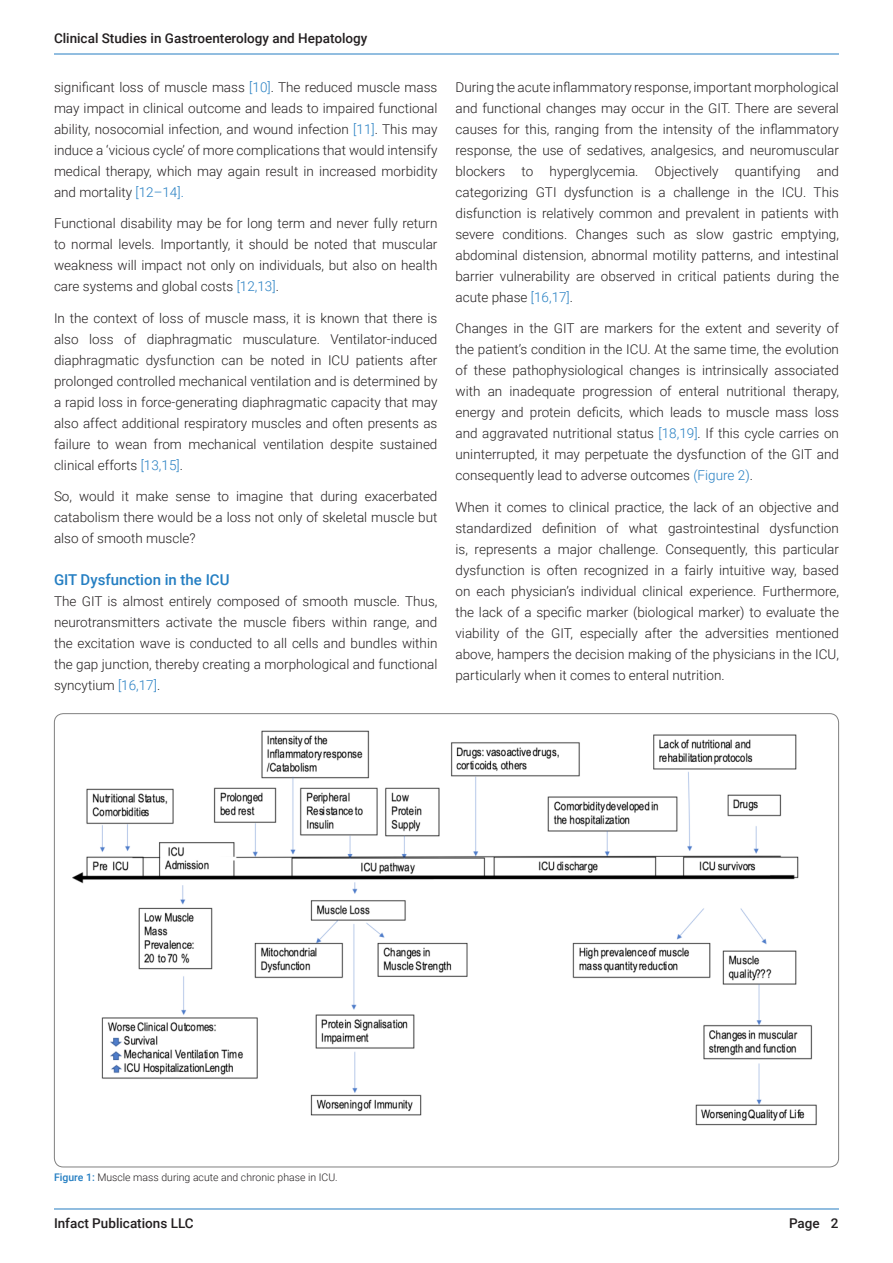
<style>
.page{position:relative;width:893px;height:1263px;background:#fff}
.page>*{position:absolute;margin:0;border:0;box-sizing:border-box;transform-origin:0 0}
.H1_Side_heading{font:500 15px "Roboto";color:#247ec2}
.Text__7{font:300 13.5px/21px "Roboto";color:#231f20;text-align:justify}
.Text_part{font:300 13.5px/21px "Roboto";color:#231f20;text-align:justify}
.t1{font:500 13.5px "Roboto";color:#231f20}
.figure_text{font:300 10.5px "Roboto";color:#231f20}
.s1{color:#247ec2}
.s2{font-weight:500;color:#247ec2}
</style>
<div class="page">
<img style="left:72px;top:730px;width:745px;height:396px">
<hr style="left:54px;top:54px;width:785px;height:1px;background:#267dc2">
<hr style="left:54px;top:1208px;width:785px;height:1px;background:#267dc2">
<p class="t1" style="left:54px;top:29px;width:315px">Clinical Studies in Gastroenterology and Hepatology</p>
<p class="Text_part" style="left:54px;top:76px;width:385px">significant loss of muscle mass <span class="s1">[10]</span>. The reduced muscle mass may impact in clinical outcome and leads to impaired functional ability, nosocomial infection, and wound infection <span class="s1">[11]</span>. This may induce a ‘vicious cycle’ of more complications that would intensify medical therapy, which may again result in increased morbidity and mortality <span class="s1">[12–14].</span></p>
<p class="Text__7" style="left:54px;top:212px;width:385px">Functional disability may be for long term and never fully return to normal levels. Importantly, it should be noted that muscular weakness will impact not only on individuals, but also on health care systems and global costs <span class="s1">[12,13]</span>.</p>
<p class="Text__7" style="left:54px;top:307px;width:385px">In the context of loss of muscle mass, it is known that there is also loss of diaphragmatic musculature. Ventilator‐induced diaphragmatic dysfunction can be noted in ICU patients after prolonged controlled mechanical ventilation and is determined by a rapid loss in force‐generating diaphragmatic capacity that may also affect additional respiratory muscles and often presents as failure to wean from mechanical ventilation despite sustained clinical efforts <span class="s1">[13,15]</span>.</p>
<p class="Text__7" style="left:54px;top:485px;width:385px">So, would it make sense to imagine that during exacerbated catabolism there would be a loss not only of skeletal muscle but also of smooth muscle?</p>
<p class="H1_Side_heading" style="left:54px;top:569px;width:177px">GIT Dysfunction in the ICU</p>
<p class="Text_part" style="left:54px;top:590px;width:385px">The GIT is almost entirely composed of smooth muscle. Thus, neurotransmitters activate the muscle fibers within range, and the excitation wave is conducted to all cells and bundles within the gap junction, thereby creating a morphological and functional syncytium <span class="s1">[16,17]</span>.</p>
<p class="Text__7" style="left:455px;top:76px;width:385px">During the acute inflammatory response, important morphological and functional changes may occur in the GIT. There are several causes for this, ranging from the intensity of the inflammatory response, the use of sedatives, analgesics, and neuromuscular blockers to hyperglycemia. Objectively quantifying and categorizing GTI dysfunction is a challenge in the ICU. This disfunction is relatively common and prevalent in patients with severe conditions. Changes such as slow gastric emptying, abdominal distension, abnormal motility patterns, and intestinal barrier vulnerability are observed in critical patients during the acute phase <span class="s1">[16,17]</span>.</p>
<p class="Text__7" style="left:455px;top:317px;width:385px">Changes in the GIT are markers for the extent and severity of the patient’s condition in the ICU. At the same time, the evolution of these pathophysiological changes is intrinsically associated with an inadequate progression of enteral nutritional therapy, energy and protein deficits, which leads to muscle mass loss and aggravated nutritional status <span class="s1">[18,19]</span>. If this cycle carries on uninterrupted, it may perpetuate the dysfunction of the GIT and consequently lead to adverse outcomes <span class="s1">(Figure 2)</span>.</p>
<p class="Text__7" style="left:455px;top:496px;width:385px">When it comes to clinical practice, the lack of an objective and standardized definition of what gastrointestinal dysfunction is, represents a major challenge. Consequently, this particular dysfunction is often recognized in a fairly intuitive way, based on each physician’s individual clinical experience. Furthermore, the lack of a specific marker (biological marker) to evaluate the viability of the GIT, especially after the adversities mentioned above, hampers the decision making of the physicians in the ICU, particularly when it comes to enteral nutrition.</p>
<p class="figure_text" style="left:54px;top:1170px;width:285px"><span class="s2">Figure 1:</span> Muscle mass during acute and chronic phase in ICU.</p>
<p class="t1" style="left:54px;top:1213px;width:141px">Infact Publications LLC</p>
<p class="t1" style="left:789px;top:1213px;width:51px">Page 2</p>
</div>
